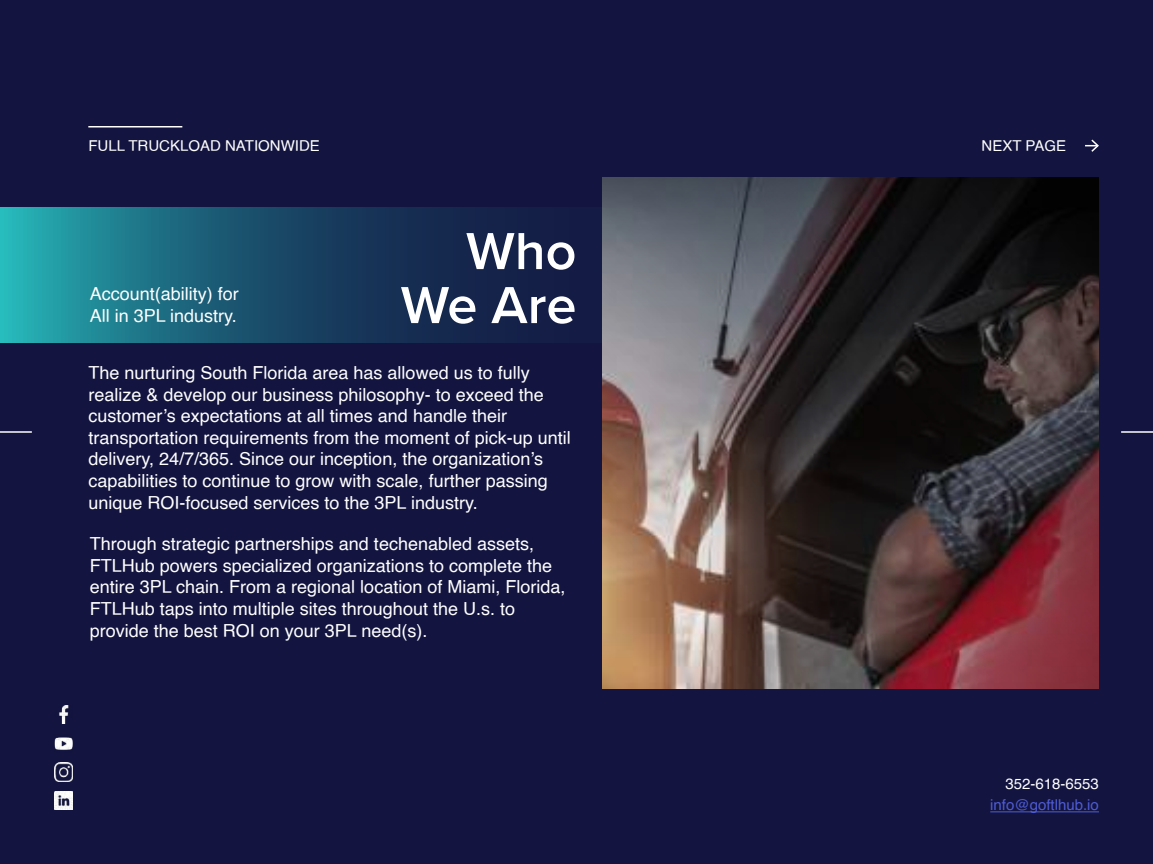
<style>
.page{position:relative;width:1153px;height:864px;background:#fff}
.page>*{position:absolute;margin:0;border:0;box-sizing:border-box;transform-origin:0 0}
.t1{font:600 54px/54px "Proxima Nova";color:#fff;text-align:right}
.t2{font:18px/21.6px "Helvetica";color:#fff}
.t3{font:15px "Helvetica";color:#fff}
.t4{font:15px "Helvetica";color:#4f5cd6}
</style>
<div class="page">
<div style="left:0;top:0;width:1152px;height:864px;background:#131540"></div>
<svg style="left:0;top:207px;width:528px;height:135px;background:#1a5772"></svg>
<hr style="left:88px;top:126px;width:94px;height:2px;background:#fff">
<svg style="left:1085px;top:139px;width:14px;height:13px"></svg>
<hr style="left:990px;top:811px;width:108px;height:1px;background:#4f5cd6">
<hr style="left:1120px;top:431px;width:32px;height:2px;background:#fff">
<hr style="left:0;top:431px;width:32px;height:2px;background:#fff">
<img style="left:602px;top:177px;width:496px;height:511px">
<img style="left:59px;top:706px;width:10px;height:18px">
<img style="left:54px;top:737px;width:18px;height:13px">
<img style="left:54px;top:763px;width:18px;height:18px">
<img style="left:54px;top:792px;width:18px;height:18px">
<p class="t3" style="left:88px;top:134px;width:233px">FULL TRUCKLOAD NATIONWIDE</p>
<p class="t2" style="left:90px;top:284px;width:151px">Account(ability) for<br>All in 3PL industry.</p>
<h1 class="t1" style="left:400px;top:223px;width:177px">Who<br>We Are</h1>
<p class="t2" style="left:88px;top:362px;width:484px">The nurturing South Florida area has allowed us to fully realize &amp; develop our business philosophy- to exceed the customer’s expectations at all times and handle their transportation requirements from the moment of pick-up until delivery, 24/7/365. Since our inception, the organization’s capabilities to continue to grow with scale, further passing unique ROI-focused services to the 3PL industry.</p>
<p class="t2" style="left:90px;top:534px;width:477px">Through strategic partnerships and techenabled assets, FTLHub powers specialized organizations to complete the entire 3PL chain. From a regional location of Miami, Florida, FTLHub taps into multiple sites throughout the U.s. to provide the best ROI on your 3PL need(s).</p>
<p class="t3" style="left:981px;top:134px;width:86px">NEXT PAGE</p>
<p class="t3" style="left:1005px;top:772px;width:95px">352-618-6553</p>
<p class="t4" style="left:990px;top:793px;width:110px">info@goftlhub.io</p>
</div>
